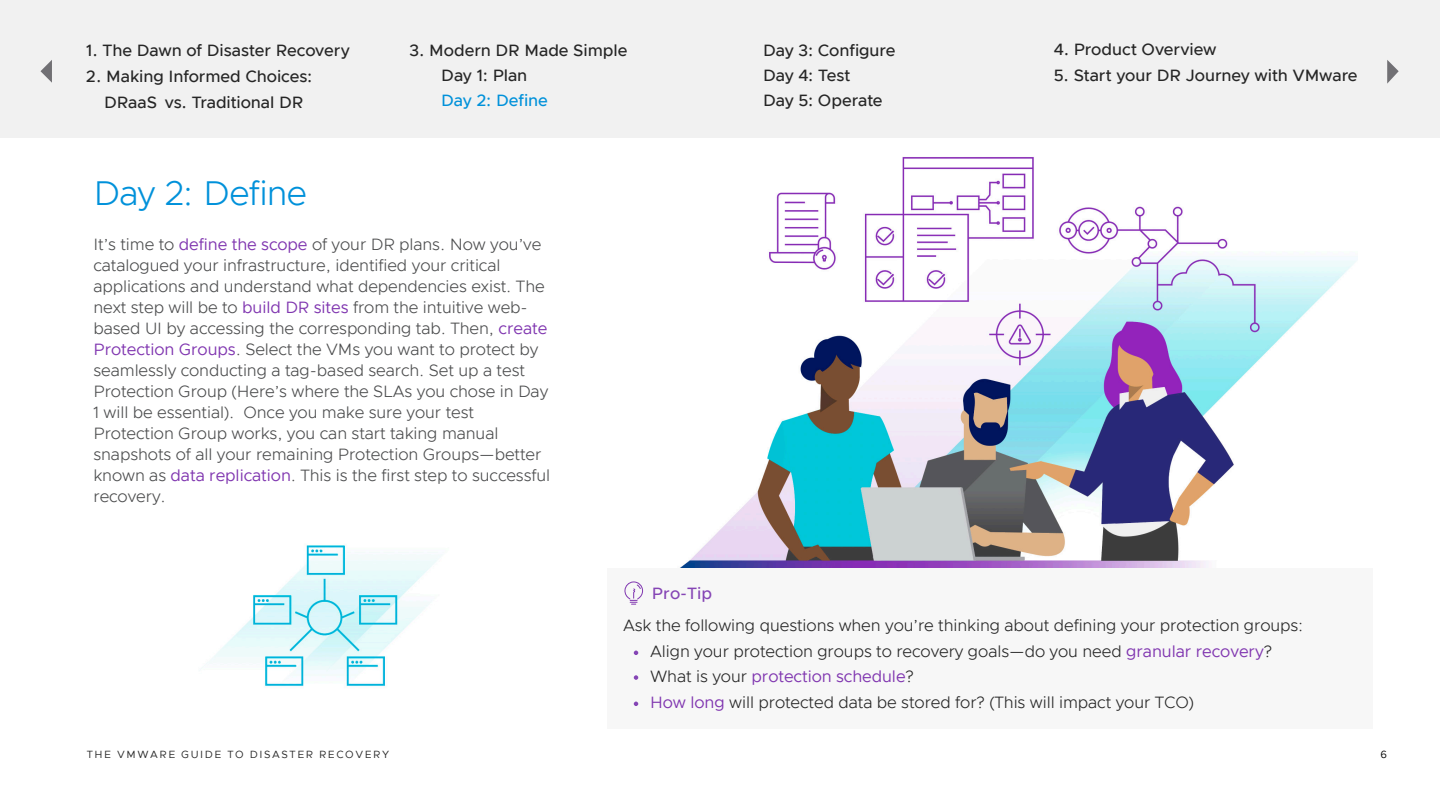
<style>
.page{position:relative;width:1440px;height:810px;background:#fff}
.page>*{position:absolute;margin:0;border:0;box-sizing:border-box;transform-origin:0 0}
._2a__SUBHEAD_1{font:300 34.5px "Metropolis";letter-spacing:-.015em;color:#0091da}
._3a__BODY_TEXT{font:300 16.5px/21px "Metropolis";letter-spacing:-.005em;color:#4b4c4d}
._3a__BODY_TEXT-2{font:300 16.5px "Metropolis";letter-spacing:-.005em;color:#262626}
.t1{font:500 16.5px/25.5px "Metropolis";letter-spacing:-.005em;color:#262626}
._3a__BODY_TEXT-3{font:16.5px "Metropolis";letter-spacing:-.005em;color:#8036b0}
.t2{font:500 16.5px "Metropolis";color:#0091da}
.t3{font:500 16.5px "Metropolis";color:#8545b5}
.t4{font:10.5px "Metropolis";letter-spacing:.15em;color:#262626}
.t5{font:10.5px "Metropolis";color:#000}
.s1{font-weight:400;color:#8036b0}
.s2{font-weight:300;color:#262626}
</style>
<div class="page">
<div style="left:0;top:0;width:1440px;height:138px;background:#f1f1f1"></div>
<svg style="left:1387px;top:60px;width:12px;height:24px"></svg>
<svg style="left:40px;top:60px;width:12px;height:23px"></svg>
<img style="left:206px;top:545px;width:236px;height:142px">
<img style="left:680px;top:157px;width:677px;height:411px">
<div style="left:608px;top:569px;width:765px;height:160px;background:#f7f7f7"></div>
<svg style="left:625px;top:581px;width:18px;height:24px"></svg>
<svg style="left:634px;top:651px;width:4px;height:4px"></svg>
<svg style="left:634px;top:675px;width:4px;height:5px"></svg>
<svg style="left:634px;top:702px;width:4px;height:4px"></svg>
<p class="t1" style="left:86px;top:37px;width:265px">1. The Dawn of Disaster Recovery</p>
<p class="t1" style="left:441px;top:37px;width:188px;text-indent:-32px">3. Modern DR Made Simple<br>Day 1: Plan</p>
<p class="t2" style="left:441px;top:90px;width:108px">Day 2: Define</p>
<p class="t1" style="left:763px;top:37px;width:134px">Day 3: Configure</p>
<p class="t1" style="left:86px;top:64px;width:227px;text-align:center">2. Making Informed Choices:<br>DRaaS vs. Traditional DR</p>
<p class="t1" style="left:763px;top:63px;width:121px;line-height:24.8px">Day 4: Test<br>Day 5: Operate</p>
<p class="_2a__SUBHEAD_1" style="left:93px;top:172px;width:215px">Day 2: Define</p>
<p class="_3a__BODY_TEXT" style="left:93px;top:234px;width:458px">It’s time to <span class="s1">define the scope</span> of your DR plans. Now you’ve catalogued your infrastructure, identified your critical applications and understand what dependencies exist. The next step will be to <span class="s1">build DR sites</span> from the intuitive web&shy;based UI by accessing the corresponding tab. Then, <span class="s1">create Protection Groups</span>. Select the VMs you want to protect by seamlessly conducting a tag-based search. Set up a test Protection Group (Here’s where the SLAs you chose in Day 1 will be essential). Once you make sure your test Protection Group works, you can start taking manual snapshots of all your remaining Protection Groups—better known as <span class="s1">data replication</span>. This is the first step to successful recovery.</p>
<p class="t3" style="left:652px;top:583px;width:62px">Pro-Tip</p>
<p class="t1" style="left:1054px;top:37px;width:164px">4. Product Overview</p>
<p class="t1" style="left:1054px;top:62px;width:305px">5. Start your DR Journey with VMware</p>
<p class="_3a__BODY_TEXT-2" style="left:623px;top:616px;width:682px">Ask the following questions when you’re thinking about defining your protection groups:</p>
<p class="_3a__BODY_TEXT-2" style="left:650px;top:641px;width:624px">Align your protection groups to recovery goals—do you need <span class="s1">granular recovery</span>?</p>
<p class="_3a__BODY_TEXT-3" style="left:650px;top:667px;width:265px"><span class="s2">What is your</span> protection schedule<span class="s2">?</span></p>
<p class="_3a__BODY_TEXT-2" style="left:650px;top:692px;width:546px"><span class="s1">How long</span> will protected data be stored for? (This will impact your TCO)</p>
<p class="t4" style="left:87px;top:748px;width:304px">THE VMWARE GUIDE TO DISASTER RECOVERY</p>
<p class="t5" style="left:1381px;top:748px;width:8px">6</p>
</div>
